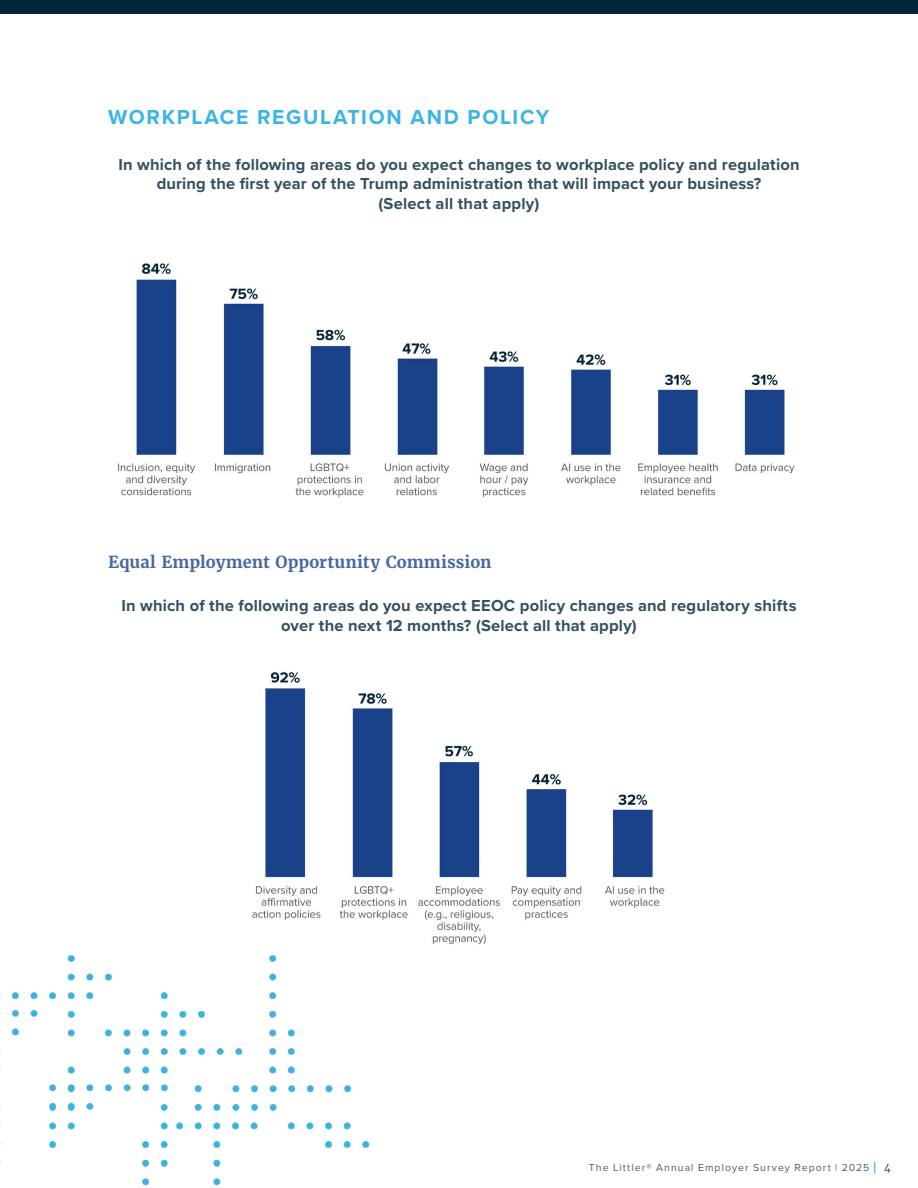
<style>
.page{position:relative;width:918px;height:1188px;background:#fff}
.page>*{position:absolute;margin:0;border:0;box-sizing:border-box;transform-origin:0 0}
.t1{font:700 21px "Proxima Nova";letter-spacing:.08em;color:#3cb4e5}
.t2{font:700 16.5px/19.6px "Proxima Nova";letter-spacing:.01em;color:#335161;text-align:center}
.t3{font:700 16.5px "Merriweather";letter-spacing:.005em;color:#4868a1}
.t4{font:10.5px "Proxima Nova";letter-spacing:.1em;color:#585a5b}
.t5{font:10.5px "Merriweather";color:#58595b}
</style>
<div class="page">
<div style="left:0;top:0;width:702px;height:14px;background:#00263a"></div>
<div style="left:702px;top:0;width:216px;height:14px;background:#00263a"></div>
<svg style="left:874px;top:1162px;width:1px;height:12px"></svg>
<img style="left:118px;top:263px;width:677px;height:235px">
<img style="left:265px;top:671px;width:400px;height:274px">
<img style="left:0;top:839px;width:384px;height:347px">
<p class="t1" style="left:108px;top:101px;width:443px">WORKPLACE REGULATION AND POLICY</p>
<p class="t2" style="left:118px;top:154px;width:683px">In which of the following areas do you expect changes to workplace policy and regulation during the first year of the Trump administration that will impact your business?<br>(Select all that apply)</p>
<p class="t3" style="left:108px;top:551px;width:385px">Equal Employment Opportunity Commission</p>
<p class="t2" style="left:121px;top:595px;width:677px">In which of the following areas do you expect EEOC policy changes and regulatory shifts over the next 12 months? (Select all that apply)</p>
<p class="t4" style="left:589px;top:1160px;width:282px">The Littler® Annual Employer Survey Report | 2025</p>
<p class="t5" style="left:884px;top:1161px;width:8px">4</p>
</div>
